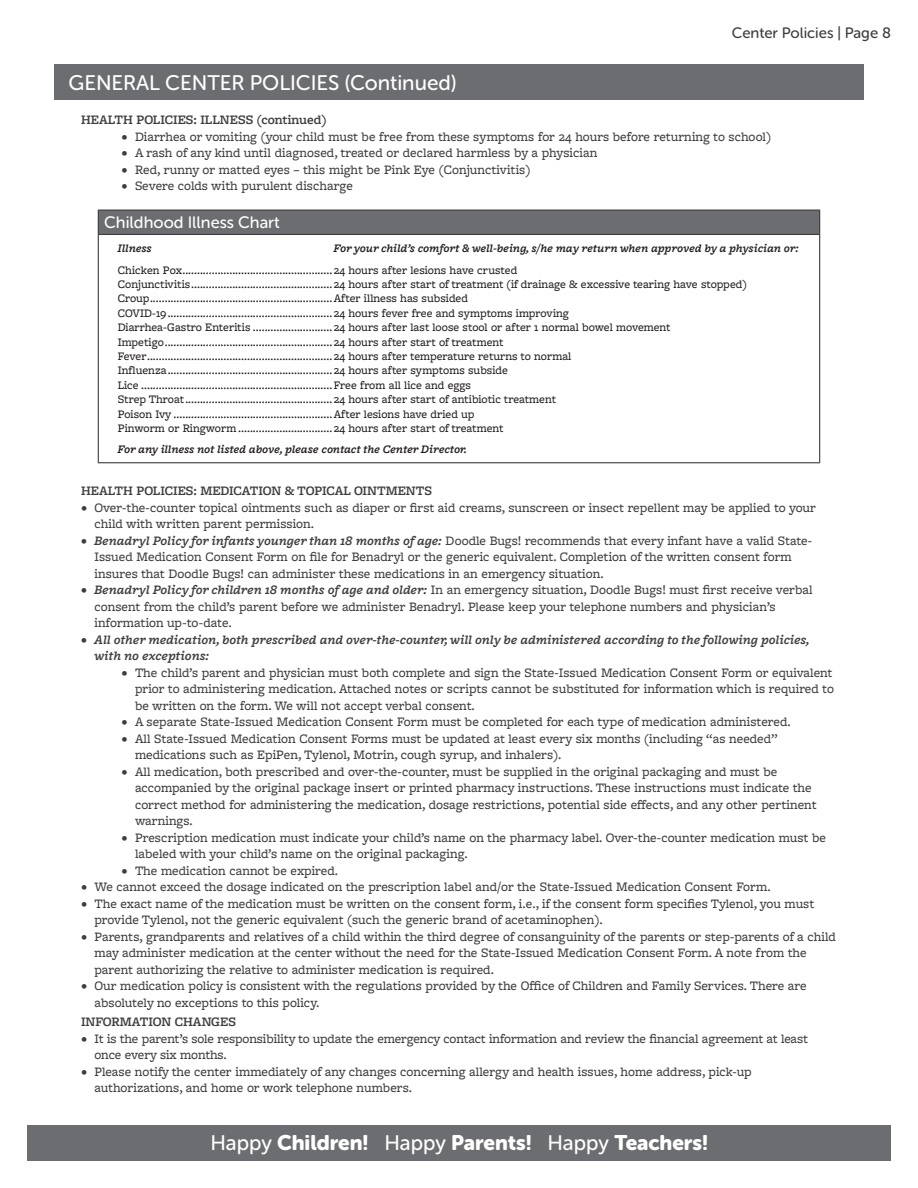
<style>
.page{position:relative;width:918px;height:1188px;background:#fff}
.page>*{position:absolute;margin:0;border:0;box-sizing:border-box;transform-origin:0 0}
.t1{font:21px "Museo Sans Rounded 900";color:#fff}
.t2{font:21px "Museo Sans Rounded 500";color:#fff}
.t3{font:16.5px "Museo Sans Rounded 500";color:#fff}
.t4{font:15px "Museo Sans Rounded 500";color:#3e3e3f}
.t5{font:500 13.5px/16.5px "Freight Macro Pro";color:#3e3e3f}
.t6{font:italic 600 13.5px/16.5px "Freight Macro Pro";color:#3e3e3f}
.t7{font:600 13.5px "Freight Macro Pro";color:#3e3e3f}
.t8{font:500 12px "Freight Macro Pro";color:#231f20}
.t9{font:italic 600 12px "Freight Macro Pro";color:#231f20}
.s1{font-weight:600;font-style:italic}
.s2{font-family:"Museo Sans Rounded 500"}
</style>
<div class="page">
<div style="left:27px;top:1125px;width:864px;height:36px;background:#6c6d70"></div>
<div style="left:54px;top:64px;width:810px;height:36px;background:#6c6d70"></div>
<div style="left:98px;top:210px;width:722px;height:24px;background:#6c6d70"></div>
<hr style="left:98px;top:210px;width:722px;height:1px;background:#3e3e3f">
<svg style="left:98px;top:211px;width:1px;height:23px"></svg>
<svg style="left:819px;top:211px;width:1px;height:23px"></svg>
<hr style="left:98px;top:234px;width:722px;height:1px;background:#3e3e3f">
<hr style="left:98px;top:235px;width:1px;height:227px;background:#3e3e3f">
<hr style="left:819px;top:235px;width:1px;height:227px;background:#3e3e3f">
<hr style="left:98px;top:462px;width:722px;height:1px;background:#3e3e3f">
<p class="t2" style="left:69px;top:71px;width:390px">GENERAL CENTER POLICIES (Continued)</p>
<p class="t4" style="left:732px;top:25px;width:161px">Center Policies | Page 8</p>
<p class="t7" style="left:81px;top:111px;width:247px">HEALTH POLICIES: ILLNESS (continued)</p>
<p class="t5" style="left:122px;top:128px;width:651px">• Diarrhea or vomiting (your child must be free from these symptoms for 24 hours before returning to school)</p>
<p class="t5" style="left:122px;top:144px;width:478px">• A rash of any kind until diagnosed, treated or declared harmless by a physician</p>
<p class="t5" style="left:122px;top:161px;width:410px">• Red, runny or matted eyes – this might be Pink Eye (Conjunctivitis)</p>
<p class="t5" style="left:122px;top:177px;width:233px">• Severe colds with purulent discharge</p>
<p class="t3" style="left:104px;top:214px;width:177px">Childhood Illness Chart</p>
<p class="t9" style="left:118px;top:240px;width:36px">Illness</p>
<p class="t9" style="left:334px;top:240px;width:467px">For your child’s comfort &amp; well-being, s/he may return when approved by a physician or:</p>
<p class="t8" style="left:118px;top:261px;width:401px">Chicken Pox...................................................24 hours after lesions have crusted</p>
<p class="t8" style="left:118px;top:276px;width:631px">Conjunctivitis................................................24 hours after start of treatment (if drainage &amp; excessive tearing have stopped)</p>
<p class="t8" style="left:118px;top:290px;width:352px">Croup..............................................................After illness has subsided</p>
<p class="t8" style="left:118px;top:305px;width:453px">COVID-19........................................................24 hours fever free and symptoms improving</p>
<p class="t8" style="left:118px;top:319px;width:554px">Diarrhea-Gastro Enteritis ...........................24 hours after last loose stool or after 1 normal bowel movement</p>
<p class="t8" style="left:118px;top:333px;width:387px">Impetigo.........................................................24 hours after start of treatment</p>
<p class="t8" style="left:118px;top:348px;width:455px">Fever...............................................................24 hours after temperature returns to normal</p>
<p class="t8" style="left:118px;top:362px;width:392px">Influenza........................................................24 hours after symptoms subside</p>
<p class="t8" style="left:118px;top:377px;width:355px">Lice .................................................................Free from all lice and eggs</p>
<p class="t8" style="left:118px;top:391px;width:440px">Strep Throat..................................................24 hours after start of antibiotic treatment</p>
<p class="t8" style="left:118px;top:405px;width:358px">Poison Ivy ......................................................After lesions have dried up</p>
<p class="t8" style="left:118px;top:420px;width:387px">Pinworm or Ringworm ................................24 hours after start of treatment</p>
<p class="t9" style="left:118px;top:441px;width:351px">For any illness not listed above, please contact the Center Director.</p>
<p class="t7" style="left:81px;top:481px;width:353px">HEALTH POLICIES: MEDICATION &amp; TOPICAL OINTMENTS</p>
<p class="t5" style="left:94px;top:498px;width:723px;text-indent:-14px">• Over-the-counter topical ointments such as diaper or first aid creams, sunscreen or insect repellent may be applied to your child with written parent permission.</p>
<p class="t5" style="left:94px;top:531px;width:719px;text-indent:-14px"><span class="s1">• Benadryl Policy for infants younger than 18 months of age:</span> Doodle Bugs! recommends that every infant have a valid State-<br>Issued Medication Consent Form on file for Benadryl or the generic equivalent. Completion of the written consent form insures that Doodle Bugs! can administer these medications in an emergency situation.</p>
<p class="t5" style="left:94px;top:581px;width:720px;text-indent:-14px"><span class="s1">• Benadryl Policy for children 18 months of age and older:</span> In an emergency situation, Doodle Bugs! must first receive verbal consent from the child’s parent before we administer Benadryl. Please keep your telephone numbers and physician’s information up-to-date.</p>
<p class="t6" style="left:94px;top:631px;width:717px;text-indent:-14px">• All other medication, both prescribed and over-the-counter, will only be administered according to the following policies, with no exceptions:</p>
<p class="t5" style="left:135px;top:663px;width:700px;text-align:justify;text-indent:-14px">• The child’s parent and physician must both complete and sign the State-Issued Medication Consent Form or equivalent prior to administering medication. Attached notes or scripts cannot be substituted for information which is required to be written on the form. We will not accept verbal consent.</p>
<p class="t5" style="left:122px;top:713px;width:671px">• A separate State-Issued Medication Consent Form must be completed for each type of medication administered.</p>
<p class="t5" style="left:135px;top:729px;width:644px;text-indent:-14px">• All State-Issued Medication Consent Forms must be updated at least every six months (including “as needed” medications such as EpiPen, Tylenol, Motrin, cough syrup, and inhalers).</p>
<p class="t5" style="left:135px;top:762px;width:683px;text-indent:-14px">• All medication, both prescribed and over-the-counter, must be supplied in the original packaging and must be accompanied by the original package insert or printed pharmacy instructions. These instructions must indicate the correct method for administering the medication, dosage restrictions, potential side effects, and any other pertinent warnings.</p>
<p class="t5" style="left:135px;top:828px;width:693px;text-indent:-14px">• Prescription medication must indicate your child’s name on the pharmacy label. Over-the-counter medication must be labeled with your child’s name on the original packaging.</p>
<p class="t5" style="left:122px;top:861px;width:218px">• The medication cannot be expired.</p>
<p class="t5" style="left:81px;top:878px;width:691px">• We cannot exceed the dosage indicated on the prescription label and/or the State-Issued Medication Consent Form.</p>
<p class="t5" style="left:94px;top:894px;width:721px;text-indent:-14px">• The exact name of the medication must be written on the consent form, i.e., if the consent form specifies Tylenol, you must provide Tylenol, not the generic equivalent (such the generic brand of acetaminophen).</p>
<p class="t5" style="left:94px;top:927px;width:743px;text-indent:-14px">• Parents, grandparents and relatives of a child within the third degree of consanguinity of the parents or step-parents of a child may administer medication at the center without the need for the State-Issued Medication Consent Form. A note from the parent authorizing the relative to administer medication is required.</p>
<p class="t5" style="left:94px;top:977px;width:714px;text-indent:-14px">• Our medication policy is consistent with the regulations provided by the Office of Children and Family Services. There are absolutely no exceptions to this policy.</p>
<p class="t7" style="left:81px;top:1012px;width:157px">INFORMATION CHANGES</p>
<p class="t5" style="left:94px;top:1030px;width:715px;text-indent:-14px">• It is the parent’s sole responsibility to update the emergency contact information and review the financial agreement at least once every six months.</p>
<p class="t5" style="left:94px;top:1063px;width:659px;text-indent:-14px">• Please notify the center immediately of any changes concerning allergy and health issues, home address, pick-up authorizations, and home or work telephone numbers.</p>
<h1 class="t1" style="left:210px;top:1131px;width:499px"><span class="s2">Happy</span> Children! <span class="s2">Happy</span> Parents! <span class="s2">Happy</span> Teachers!</h1>
</div>
